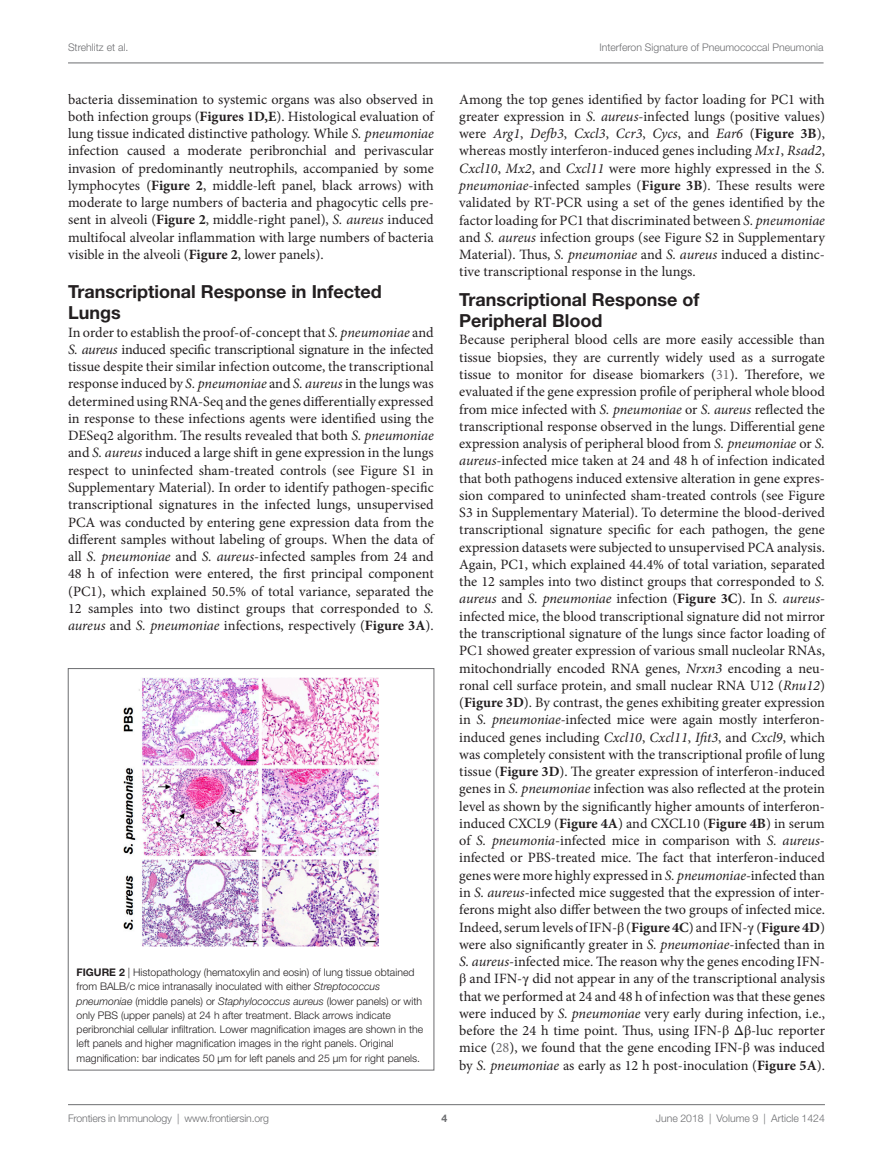
<style>
.page{position:relative;width:893px;height:1170px;background:#fff}
.page>*{position:absolute;margin:0;border:0;box-sizing:border-box;transform-origin:0 0}
.t1{font:700 18px/21px "Helvetica Neue LT Std";color:#231f20}
.t2{font:14.25px/17.2px "Minion Pro";color:#231f20;text-align:justify}
.t3{font:300 10.5px/14.2px "Helvetica Neue LT Std";color:#231f20}
.t4{font:300 10.5px "Helvetica Neue LT Std";color:#6c6d70}
.t5{font:700 10.5px "Helvetica Neue LT Std";color:#6c6d70}
.s1{font-weight:700}
.s2{font-style:italic}
.s3{color:#6c6d70}
.s4{font-family:"STIX General"}
</style>
<div class="page">
<img style="left:124px;top:677px;width:255px;height:269px">
<div style="left:68px;top:668px;width:366px;height:402px;border:1px solid #6c6d70"></div>
<hr style="left:68px;top:63px;width:756px;height:1px;background:#6c6d70">
<hr style="left:68px;top:1104px;width:757px;height:1px;background:#6c6d70">
<p class="t4" style="left:68px;top:41px;width:62px">Strehlitz et al.</p>
<p class="t4" style="left:599px;top:41px;width:226px">Interferon Signature of Pneumococcal Pneumonia</p>
<p class="t2" style="left:68px;top:90px;width:367px">bacteria dissemination to systemic organs was also observed in both infection groups (<span class="s1">Figures 1D,E</span>). Histological evaluation of lung tissue indicated distinctive pathology. While <span class="s2">S. pneumoniae </span>infection caused a moderate peribronchial and perivascular invasion of predominantly neutrophils, accompanied by some lymphocytes (<span class="s1">Figure 2</span>, middle-left panel, black arrows) with moderate to large numbers of bacteria and phagocytic cells pre&shy;sent in alveoli (<span class="s1">Figure 2</span>, middle-right panel), <span class="s2">S. aureus</span> induced multifocal alveolar inflammation with large numbers of bacteria visible in the alveoli (<span class="s1">Figure 2</span>, lower panels).</p>
<p class="t1" style="left:68px;top:281px;width:315px">Transcriptional Response in Infected<br>Lungs</p>
<p class="t2" style="left:68px;top:323px;width:367px">In order to establish the proof-of-concept that <span class="s2">S. pneumoniae</span> and <span class="s2">S. aureus</span> induced specific transcriptional signature in the infected tissue despite their similar infection outcome, the transcriptional response induced by <span class="s2">S. pneumoniae</span> and <span class="s2">S. aureus</span> in the lungs was determined using RNA-Seq and the genes differentially expressed in response to these infections agents were identified using the DESeq2 algorithm. The results revealed that both <span class="s2">S. pneumoniae </span>and <span class="s2">S. aureus</span> induced a large shift in gene expression in the lungs respect to uninfected sham-treated controls (see Figure S1 in Supplementary Material). In order to identify pathogen-specific transcriptional signatures in the infected lungs, unsupervised PCA was conducted by entering gene expression data from the different samples without labeling of groups. When the data of all <span class="s2">S. pneumoniae</span> and <span class="s2">S. aureus</span>-infected samples from 24 and 48 h of infection were entered, the first principal component (PC1), which explained 50.5% of total variance, separated the 12 samples into two distinct groups that corresponded to <span class="s2">S. aureus</span> and <span class="s2">S. pneumoniae</span> infections, respectively (<span class="s1">Figure 3A</span>).</p>
<p class="t3" style="left:77px;top:964px;width:348px"><span class="s1">Figure 2</span> | Histopathology (hematoxylin and eosin) of lung tissue obtained from BALB/c mice intranasally inoculated with either <span class="s2">Streptococcus pneumoniae</span> (middle panels) or <span class="s2">Staphylococcus aureus</span> (lower panels) or with only PBS (upper panels) at 24 h after treatment. Black arrows indicate peribronchial cellular infiltration. Lower magnification images are shown in the left panels and higher magnification images in the right panels. Original magnification: bar indicates 50 µm for left panels and 25 µm for right panels.</p>
<p class="t2" style="left:459px;top:91px;width:367px">Among the top genes identified by factor loading for PC1 with greater expression in <span class="s2">S. aureus-</span>infected lungs (positive values) were <span class="s2">Arg1</span>, <span class="s2">Defb3</span>, <span class="s2">Cxcl3</span>, <span class="s2">Ccr3</span>, <span class="s2">Cycs</span>, and <span class="s2">Ear6</span> (<span class="s1">Figure 3B</span>), whereas mostly interferon-induced genes including <span class="s2">Mx1</span>, <span class="s2">Rsad2</span>, <span class="s2">Cxcl10</span>, <span class="s2">Mx2</span>, and <span class="s2">Cxcl11</span> were more highly expressed in the <span class="s2">S. pneumoniae</span>-infected samples (<span class="s1">Figure 3B</span>). These results were validated by RT-PCR using a set of the genes identified by the factor loading for PC1 that discriminated between <span class="s2">S. pneumoniae </span>and <span class="s2">S. aureus</span> infection groups (see Figure S2 in Supplementary Material). Thus, <span class="s2">S. pneumoniae</span> and <span class="s2">S. aureus</span> induced a distinc&shy;tive transcriptional response in the lungs.</p>
<p class="t1" style="left:459px;top:289px;width:242px">Transcriptional Response of<br>Peripheral Blood</p>
<p class="t2" style="left:459px;top:331px;width:367px">Because peripheral blood cells are more easily accessible than tissue biopsies, they are currently widely used as a surrogate tissue to monitor for disease biomarkers (<span class="s3">31</span>). Therefore, we evaluated if the gene expression profile of peripheral whole blood from mice infected with <span class="s2">S. pneumoniae</span> or <span class="s2">S. aureus</span> reflected the transcriptional response observed in the lungs. Differential gene expression analysis of peripheral blood from <span class="s2">S. pneumoniae</span> or <span class="s2">S. aureus</span>-infected mice taken at 24 and 48 h of infection indicated that both pathogens induced extensive alteration in gene expres&shy;sion compared to uninfected sham-treated controls (see Figure S3 in Supplementary Material). To determine the blood-derived transcriptional signature specific for each pathogen, the gene expression datasets were subjected to unsupervised PCA analysis.<br>Again, PC1, which explained 44.4% of total variation, separated the 12 samples into two distinct groups that corresponded to <span class="s2">S. aureus</span> and <span class="s2">S. pneumoniae</span> infection (<span class="s1">Figure 3C</span>). In <span class="s2">S. aureus&shy;</span>infected mice, the blood transcriptional signature did not mirror the transcriptional signature of the lungs since factor loading of PC1 showed greater expression of various small nucleolar RNAs, mitochondrially encoded RNA genes, <span class="s2">Nrxn3</span> encoding a neu&shy;ronal cell surface protein, and small nuclear RNA U12 (<span class="s2">Rnu12</span>) (<span class="s1">Figure 3D</span>). By contrast, the genes exhibiting greater expression in <span class="s2">S. pneumoniae-</span>infected mice were again mostly interferon&shy;induced genes including <span class="s2">Cxcl10</span>, <span class="s2">Cxcl11</span>, <span class="s2">Ifit3</span>, and <span class="s2">Cxcl9</span>, which was completely consistent with the transcriptional profile of lung tissue (<span class="s1">Figure 3D</span>). The greater expression of interferon-induced genes in <span class="s2">S. pneumoniae</span> infection was also reflected at the protein level as shown by the significantly higher amounts of interferon&shy;induced CXCL9 (<span class="s1">Figure 4A</span>) and CXCL10 (<span class="s1">Figure 4B</span>) in serum of <span class="s2">S. pneumonia</span>-infected mice in comparison with <span class="s2">S. aureus&shy;</span>infected or PBS-treated mice. The fact that interferon-induced genes were more highly expressed in <span class="s2">S. pneumoniae-</span>infected than in <span class="s2">S. aureus-</span>infected mice suggested that the expression of inter&shy;ferons might also differ between the two groups of infected mice.<br>Indeed, serum levels of IFN-<span class="s4">β</span> (<span class="s1">Figure 4C</span>) and IFN-<span class="s4">γ</span> (<span class="s1">Figure 4D</span>) were also significantly greater in <span class="s2">S. pneumoniae</span>-infected than in <span class="s2">S. aureus</span>-infected mice. The reason why the genes encoding IFN&shy;<span class="s4">β</span> and IFN-<span class="s4">γ</span> did not appear in any of the transcriptional analysis that we performed at 24 and 48 h of infection was that these genes were induced by <span class="s2">S. pneumoniae</span> very early during infection, i.e., before the 24 h time point. Thus, using IFN-<span class="s4">β Δβ</span>-luc reporter mice (<span class="s3">28</span>), we found that the gene encoding IFN-<span class="s4">β</span> was induced by <span class="s2">S. pneumoniae</span> as early as 12 h post-inoculation (<span class="s1">Figure 5A</span>).</p>
<p class="t4" style="left:68px;top:1111px;width:203px">Frontiers in Immunology | www.frontiersin.org</p>
<p class="t4" style="left:656px;top:1111px;width:171px">June 2018 | Volume 9 | Article 1424</p>
<p class="t5" style="left:441px;top:1111px;width:7px">4</p>
</div>
